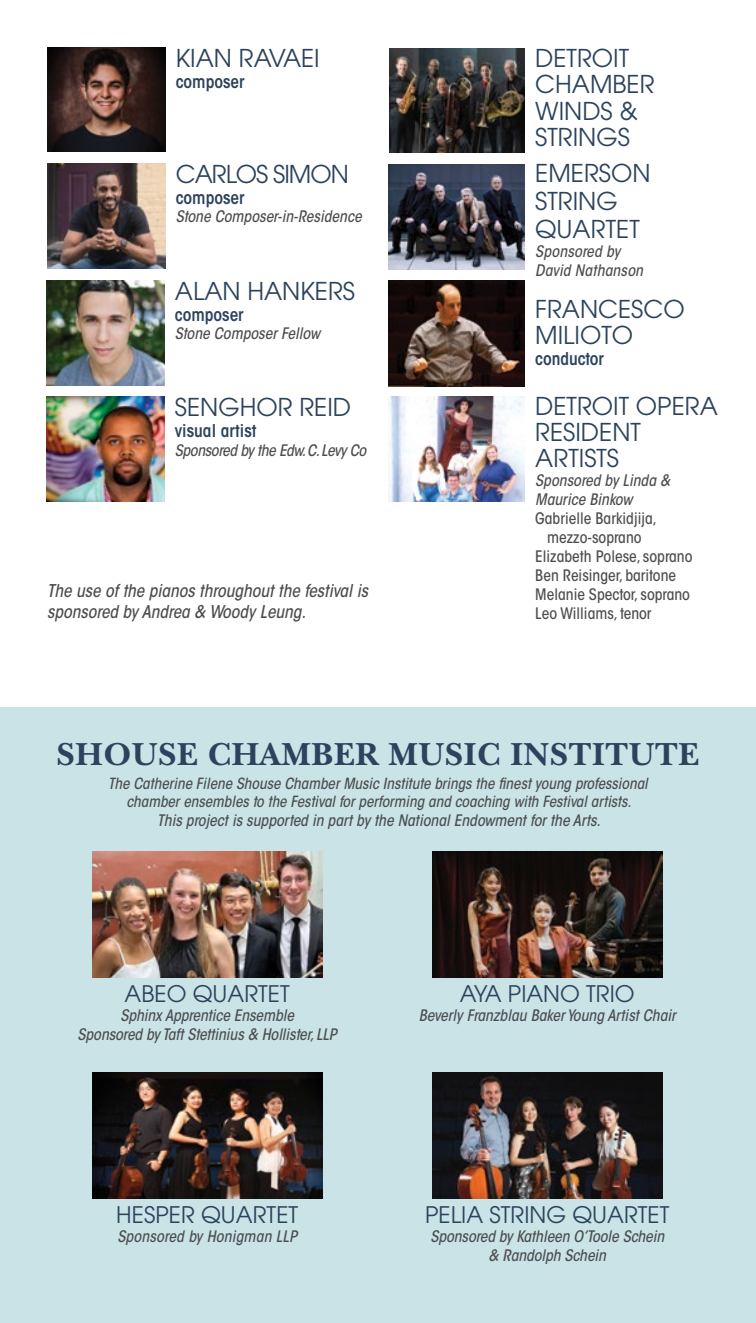
<style>
.page{position:relative;width:756px;height:1323px;background:#fff}
.page>*{position:absolute;margin:0;border:0;box-sizing:border-box;transform-origin:0 0}
.t1{font:700 33.25px "New Baskerville";letter-spacing:.02em;color:#2c435d}
.t2{font:24.5px/26.2px "Avant Garde";color:#2c435d}
.t3{font:24.5px "Avant Garde";letter-spacing:-.04em;color:#2c435d}
.t4{font:22.75px "Avant Garde";color:#2c435d}
.t5{font:17.5px/21px "ITC Avant Garde MM Oblique 455 450";color:#4d4d4f}
.t6{font:17.5px "ITC Avant Garde MM 580 450";color:#2c435d}
.t7{font:15.75px/18.9px "ITC Avant Garde MM Oblique 455 450";color:#4d4d4f}
.t8{font:15.75px "ITC Avant Garde MM 455 450";color:#4d4d4f}
.t9{font:15.75px "ITC Avant Garde MM Oblique 455 450";letter-spacing:-.025em;color:#4d4d4f}
.t10{font:15.4px/18.4px "ITC Avant Garde MM Oblique 455 450";color:#4d4d4f;text-align:center}
</style>
<div class="page">
<img style="left:47px;top:47px;width:118px;height:105px">
<img style="left:47px;top:164px;width:118px;height:104px">
<img style="left:46px;top:397px;width:119px;height:105px">
<img style="left:46px;top:281px;width:119px;height:104px">
<div style="left:0;top:707px;width:756px;height:616px;background:#c9e3e7"></div>
<img style="left:432px;top:852px;width:230px;height:125px">
<img style="left:92px;top:852px;width:230px;height:125px">
<img style="left:432px;top:1072px;width:230px;height:126px">
<img style="left:389px;top:48px;width:136px;height:105px">
<img style="left:92px;top:1072px;width:230px;height:126px">
<img style="left:389px;top:164px;width:136px;height:106px">
<img style="left:389px;top:281px;width:136px;height:105px">
<img style="left:389px;top:397px;width:136px;height:104px">
<h2 class="t2" style="left:176px;top:45px;width:146px">KIAN RAVAEI</h2>
<p class="t6" style="left:176px;top:71px;width:70px">composer</p>
<h2 class="t3" style="left:176px;top:160px;width:175px">CARLOS SIMON</h2>
<p class="t6" style="left:176px;top:187px;width:70px">composer</p>
<p class="t7" style="left:176px;top:206px;width:187px">Stone Composer-in-Residence</p>
<h2 class="t2" style="left:175px;top:278px;width:182px">ALAN HANKERS</h2>
<p class="t6" style="left:175px;top:304px;width:70px">composer</p>
<p class="t7" style="left:175px;top:323px;width:147px">Stone Composer Fellow</p>
<h2 class="t2" style="left:175px;top:394px;width:178px">SENGHOR REID</h2>
<p class="t6" style="left:175px;top:419px;width:83px">visual artist</p>
<p class="t9" style="left:175px;top:440px;width:193px">Sponsored by the Edw. C. Levy Co</p>
<p class="t5" style="left:47px;top:580px;width:322px">The use of the pianos throughout the festival is sponsored by Andrea &amp; Woody Leung.</p>
<h2 class="t2" style="left:535px;top:45px;width:121px">DETROIT<br>CHAMBER<br>WINDS &amp;<br>STRINGS</h2>
<h2 class="t2" style="left:535px;top:159px;width:117px;line-height:28px">EMERSON<br>STRING<br>QUARTET</h2>
<p class="t7" style="left:535px;top:242px;width:109px">Sponsored by<br>David Nathanson</p>
<h2 class="t2" style="left:535px;top:295px;width:151px">FRANCESCO<br>MILIOTO</h2>
<p class="t6" style="left:535px;top:347px;width:70px">conductor</p>
<h2 class="t2" style="left:535px;top:393px;width:184px">DETROIT OPERA<br>RESIDENT<br>ARTISTS</h2>
<p class="t7" style="left:535px;top:471px;width:137px">Sponsored by Linda &amp;<br>Maurice Binkow</p>
<p class="t8" style="left:535px;top:509px;width:123px">Gabrielle Barkidjija,</p>
<p class="t8" style="left:547px;top:528px;width:96px">mezzo-soprano</p>
<p class="t8" style="left:535px;top:547px;width:159px">Elizabeth Polese, soprano</p>
<p class="t8" style="left:535px;top:565px;width:143px">Ben Reisinger, baritone</p>
<p class="t8" style="left:535px;top:584px;width:156px">Melanie Spector, soprano</p>
<p class="t8" style="left:535px;top:603px;width:118px">Leo Williams, tenor</p>
<h1 class="t1" style="left:57px;top:735px;width:644px">SHOUSE CHAMBER MUSIC INSTITUTE</h1>
<p class="t10" style="left:108px;top:774px;width:541px">The Catherine Filene Shouse Chamber Music Institute brings the finest young professional chamber ensembles to the Festival for performing and coaching with Festival artists.</p>
<p class="t7" style="left:157px;top:811px;width:445px">This project is supported in part by the National Endowment for the Arts.</p>
<h3 class="t4" style="left:125px;top:980px;width:167px">ABEO QUARTET</h3>
<p class="t7" style="left:78px;top:1006px;width:261px;text-align:center">Sphinx Apprentice Ensemble<br>Sponsored by Taft Stettinius &amp; Hollister, LLP</p>
<h3 class="t4" style="left:116px;top:1201px;width:183px">HESPER QUARTET</h3>
<p class="t7" style="left:117px;top:1227px;width:181px">Sponsored by Honigman LLP</p>
<h3 class="t4" style="left:460px;top:980px;width:176px">AYA PIANO TRIO</h3>
<p class="t7" style="left:419px;top:1006px;width:259px">Beverly Franzblau Baker Young Artist Chair</p>
<h3 class="t4" style="left:425px;top:1201px;width:246px">PELIA STRING QUARTET</h3>
<p class="t7" style="left:430px;top:1227px;width:235px;text-align:center">Sponsored by Kathleen O’Toole Schein &amp; Randolph Schein</p>
</div>
